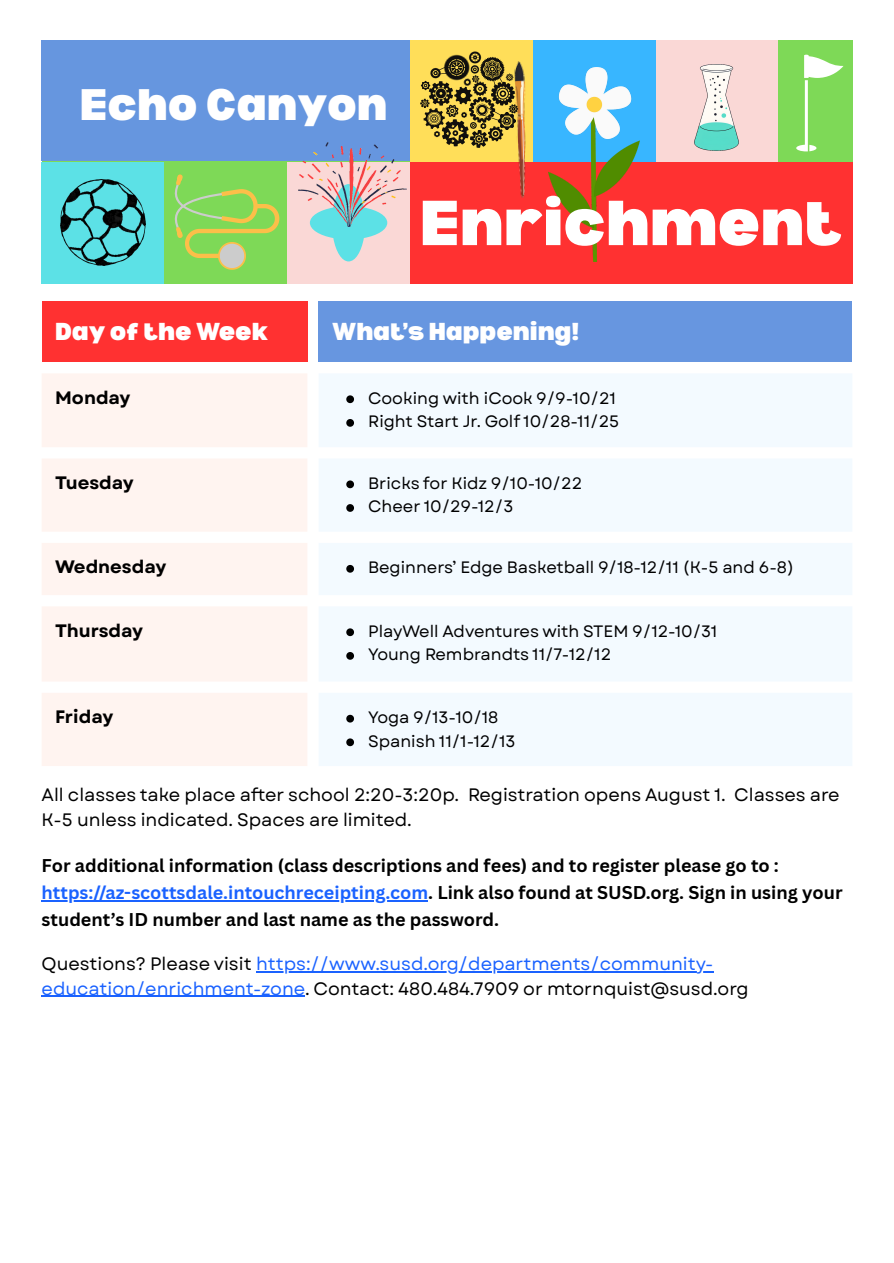
<style>
.page{position:relative;width:894px;height:1263px;background:#fff}
.page>*{position:absolute;margin:0;border:0;box-sizing:border-box;transform-origin:0 0}
.t1{font:900 62.1px "Bernoru";color:#fff}
.t2{font:900 43.2px "Bernoru";color:#fff}
.t3{font:900 24px "Bernoru";color:#fff}
.t4{font:700 18px/27px "Canva Sans";color:#000}
.t5{font:18px/24.8px "Garet";color:#1a62ff}
.t6{font:18px/24.8px "Garet";color:#000}
.t7{font:700 18px "Garet";color:#000}
.t8{font:16.5px "Garet";color:#000}
.s1{color:#1a62ff}
.s2{color:#000}
</style>
<div class="page">
<hr style="left:42px;top:900px;width:386px;height:1px;background:#1a62ff">
<hr style="left:256px;top:971px;width:457px;height:1px;background:#1a62ff">
<hr style="left:42px;top:996px;width:263px;height:1px;background:#1a62ff">
<div style="left:42px;top:40px;width:810px;height:244px;background:#7ed957"></div>
<div style="left:42px;top:40px;width:367px;height:121px;background:#6696df"></div>
<div style="left:410px;top:162px;width:442px;height:122px;background:#ff3131"></div>
<div style="left:287px;top:162px;width:122px;height:122px;background:#fad8d6"></div>
<div style="left:42px;top:162px;width:122px;height:122px;background:#5ce1e6"></div>
<div style="left:655px;top:40px;width:122px;height:122px;background:#fad8d6"></div>
<div style="left:532px;top:40px;width:123px;height:122px;background:#38b6ff"></div>
<div style="left:410px;top:40px;width:122px;height:122px;background:#ffde59"></div>
<svg style="left:310px;top:226px;width:77px;height:35px"></svg>
<img style="left:518px;top:61px;width:8px;height:137px">
<img style="left:61px;top:179px;width:84px;height:87px">
<img style="left:694px;top:65px;width:44px;height:85px">
<img style="left:298px;top:142px;width:108px;height:84px">
<svg style="left:174px;top:174px;width:105px;height:96px"></svg>
<img style="left:548px;top:67px;width:91px;height:195px">
<svg style="left:796px;top:55px;width:47px;height:96px"></svg>
<svg style="left:420px;top:51px;width:98px;height:97px"></svg>
<div style="left:42px;top:302px;width:265px;height:60px;background:#ff3131"></div>
<div style="left:318px;top:302px;width:534px;height:60px;background:#6796e0"></div>
<svg style="left:42px;top:374px;width:265px;height:392px;fill:#fff4f0"></svg>
<svg style="left:319px;top:374px;width:533px;height:392px;fill:#f3faff"></svg>
<svg style="left:346px;top:395px;width:8px;height:8px"></svg>
<svg style="left:346px;top:419px;width:8px;height:8px"></svg>
<svg style="left:346px;top:480px;width:8px;height:8px"></svg>
<svg style="left:346px;top:504px;width:8px;height:8px"></svg>
<svg style="left:346px;top:565px;width:8px;height:8px"></svg>
<svg style="left:346px;top:628px;width:8px;height:8px"></svg>
<svg style="left:346px;top:652px;width:8px;height:8px"></svg>
<svg style="left:346px;top:715px;width:8px;height:7px"></svg>
<svg style="left:346px;top:738px;width:8px;height:8px"></svg>
<p class="t2" style="left:80px;top:80px;width:309px">Echo Canyon</p>
<p class="t1" style="left:419px;top:187px;width:424px">Enrichment</p>
<p class="t3" style="left:55px;top:317px;width:215px">Day of the Week</p>
<p class="t3" style="left:332px;top:317px;width:248px">What’s Happening!</p>
<p class="t7" style="left:55px;top:384px;width:77px">Monday</p>
<p class="t8" style="left:368px;top:386px;width:249px">Cooking with iCook 9/9-10/21</p>
<p class="t8" style="left:368px;top:410px;width:252px">Right Start Jr. Golf 10/28-11/25</p>
<p class="t7" style="left:55px;top:470px;width:80px">Tuesday</p>
<p class="t8" style="left:368px;top:471px;width:215px">Bricks for Kidz 9/10-10/22</p>
<p class="t8" style="left:368px;top:495px;width:147px">Cheer 10/29-12/3</p>
<p class="t7" style="left:55px;top:554px;width:113px">Wednesday</p>
<p class="t8" style="left:368px;top:556px;width:427px">Beginners’ Edge Basketball 9/18-12/11 (K-5 and 6-8)</p>
<p class="t7" style="left:55px;top:617px;width:89px">Thursday</p>
<p class="t8" style="left:368px;top:619px;width:350px">PlayWell Adventures with STEM 9/12-10/31</p>
<p class="t8" style="left:368px;top:643px;width:244px">Young Rembrandts 11/7-12/12</p>
<p class="t7" style="left:55px;top:704px;width:60px">Friday</p>
<p class="t8" style="left:368px;top:705px;width:132px">Yoga 9/13-10/18</p>
<p class="t8" style="left:368px;top:729px;width:149px">Spanish 11/1-12/13</p>
<p class="t6" style="left:42px;top:782px;width:799px">All classes take place after school 2:20-3:20p. Registration opens August 1. Classes are<br>K-5 unless indicated. Spaces are limited.</p>
<p class="t4" style="left:42px;top:851px;width:802px">For additional information (class descriptions and fees) and to register please go to : <span class="s1">https://az-scottsdale.intouchreceipting.com</span>. Link also found at SUSD.org. Sign in using your student’s ID number and last name as the password.</p>
<p class="t5" style="left:42px;top:951px;width:708px"><span class="s2">Questions? Please visit</span> https://www.susd.org/departments/community&shy;education/enrichment-zone<span class="s2">. Contact: 480.484.7909 or mtornquist@susd.org</span></p>
</div>
